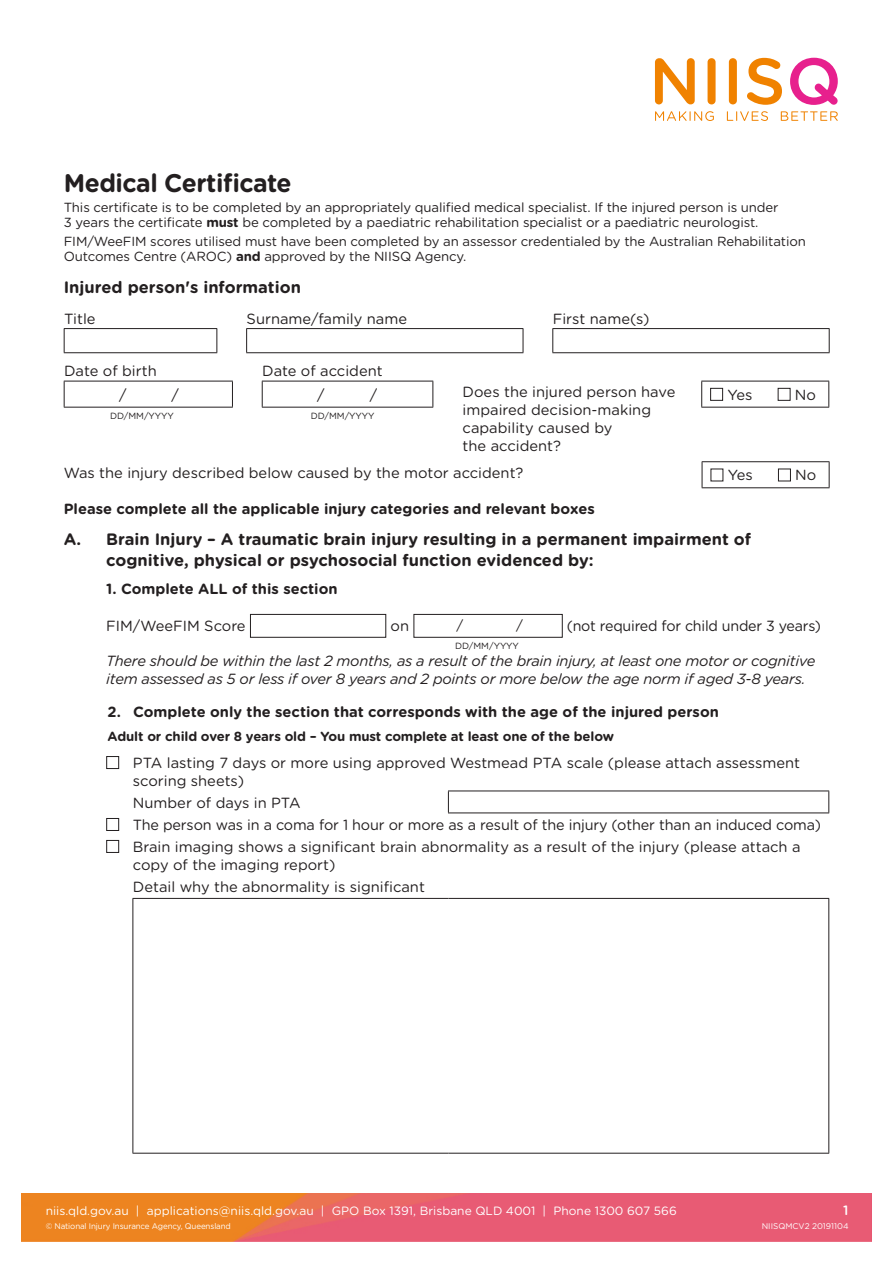
<style>
.page{position:relative;width:893px;height:1263px;background:#fff}
.page>*{position:absolute;margin:0;border:0;box-sizing:border-box;transform-origin:0 0}
.Heading{font:700 25.5px "Gotham Rounded";letter-spacing:-.02em;color:#231f20}
.Sub_heading_lvl_3{font:700 16.5px/21px "Gotham Rounded";color:#231f20}
.Form_Body_-_FINAL{font:14.7px/18px "Gotham Rounded";color:#231f20}
.Form_Body_-_FINAL-2{font:italic 14.7px/18px "Gotham Rounded";letter-spacing:-.02em;color:#231f20}
.Form_Body_-_FINAL-3{font:700 14.7px "Gotham Rounded";color:#231f20}
.YesNo{font:14.7px "Gotham Rounded";color:#231f20}
.Date_lines{font:14.7px "Gotham Rounded";color:#231f20}
.Date_lines-2{font:13.5px "Gotham Rounded";color:#231f20}
.t1{font:500 13.5px "Gotham Rounded";color:#fff}
.Body_copy{font:13.2px/15px "Gotham Rounded";letter-spacing:-.01em;color:#231f20}
.Body_copy-2{font:700 13.2px "Gotham Rounded";letter-spacing:-.01em;color:#231f20}
.t2{font:12px "Gotham Rounded";color:#fff}
.Subheading{font:9px "Gotham Rounded";letter-spacing:-.005em;color:#231f20}
.t3{font:8.25px "Gotham Rounded";letter-spacing:-.015em;color:#fff}
.s1{font-weight:700}
</style>
<div class="page">
<svg style="left:655px;top:58px;width:40px;height:46px"></svg>
<div style="left:708px;top:58px;width:8px;height:46px;background:#f08200;border-radius:4px"></div>
<div style="left:729px;top:58px;width:8px;height:46px;background:#f08200;border-radius:4px"></div>
<svg style="left:747px;top:58px;width:35px;height:47px"></svg>
<svg style="left:790px;top:58px;width:48px;height:47px"></svg>
<svg style="left:655px;top:111px;width:59px;height:10px"></svg>
<svg style="left:727px;top:111px;width:41px;height:10px"></svg>
<svg style="left:781px;top:111px;width:57px;height:10px"></svg>
<img style="left:21px;top:1194px;width:851px;height:48px">
<div style="left:21px;top:1202px;width:176px;height:24px;background:#ed8420"></div>
<hr style="left:64px;top:328px;width:153px;height:1px;background:#231f20">
<hr style="left:246px;top:328px;width:277px;height:1px;background:#231f20">
<hr style="left:552px;top:328px;width:278px;height:1px;background:#231f20">
<svg style="left:64px;top:329px;width:766px;height:24px"></svg>
<hr style="left:64px;top:407px;width:169px;height:1px;background:#231f20">
<hr style="left:262px;top:407px;width:171px;height:1px;background:#231f20">
<svg style="left:64px;top:381px;width:765px;height:26px"></svg>
<hr style="left:701px;top:407px;width:128px;height:1px;background:#231f20">
<div style="left:711px;top:388px;width:12px;height:12px;background:#fff"></div>
<div style="left:710px;top:388px;width:13px;height:13px;border:1px solid #231f20"></div>
<div style="left:778px;top:388px;width:12px;height:12px;background:#fff"></div>
<div style="left:778px;top:388px;width:12px;height:13px;border:1px solid #231f20"></div>
<hr style="left:702px;top:461px;width:127px;height:1px;background:#231f20">
<svg style="left:702px;top:462px;width:1px;height:25px"></svg>
<svg style="left:829px;top:462px;width:1px;height:25px"></svg>
<hr style="left:702px;top:487px;width:127px;height:1px;background:#231f20">
<div style="left:778px;top:469px;width:13px;height:12px;border:1px solid #231f20"></div>
<div style="left:250px;top:614px;width:136px;height:24px;border:1px solid #231f20"></div>
<div style="left:413px;top:614px;width:150px;height:24px;border:1px solid #231f20"></div>
<hr style="left:448px;top:812px;width:381px;height:1px;background:#231f20">
<hr style="left:132px;top:898px;width:316px;height:1px;background:#231f20">
<hr style="left:132px;top:899px;width:1px;height:254px;background:#231f20">
<hr style="left:448px;top:898px;width:381px;height:1px;background:#231f20">
<hr style="left:132px;top:1153px;width:316px;height:1px;background:#231f20">
<hr style="left:448px;top:1153px;width:381px;height:1px;background:#231f20">
<hr style="left:448px;top:790px;width:381px;height:1px;background:#231f20">
<svg style="left:448px;top:791px;width:1px;height:21px"></svg>
<svg style="left:828px;top:791px;width:1px;height:21px"></svg>
<hr style="left:828px;top:899px;width:1px;height:254px;background:#231f20">
<div style="left:106px;top:756px;width:13px;height:13px;border:1px solid #231f20"></div>
<div style="left:106px;top:818px;width:13px;height:13px;border:1px solid #231f20"></div>
<div style="left:106px;top:840px;width:13px;height:13px;border:1px solid #231f20"></div>
<p class="Heading" style="left:64px;top:165px;width:229px">Medical Certificate</p>
<p class="Body_copy" style="left:64px;top:199px;width:716px">This certificate is to be completed by an appropriately qualified medical specialist. If the injured person is under<br>3 years the certificate <span class="s1">must</span> be completed by a paediatric rehabilitation specialist or a paediatric neurologist.</p>
<p class="Body_copy" style="left:64px;top:233px;width:744px">FIM/WeeFIM scores utilised must have been completed by an assessor credentialed by the Australian Rehabilitation<br>Outcomes Centre (AROC) <span class="s1">and</span> approved by the NIISQ Agency.</p>
<p class="Sub_heading_lvl_3" style="left:64px;top:276px;width:239px">Injured person's information</p>
<p class="Form_Body_-_FINAL" style="left:64px;top:309px;width:33px">Title</p>
<p class="Form_Body_-_FINAL" style="left:247px;top:309px;width:162px">Surname/family name</p>
<p class="Form_Body_-_FINAL" style="left:553px;top:309px;width:98px">First name(s)</p>
<p class="Form_Body_-_FINAL" style="left:64px;top:361px;width:94px">Date of birth</p>
<p class="Form_Body_-_FINAL" style="left:262px;top:361px;width:122px">Date of accident</p>
<p class="Date_lines" style="left:119px;top:385px;width:9px">/</p>
<p class="Date_lines" style="left:172px;top:385px;width:9px">/</p>
<p class="Date_lines" style="left:317px;top:385px;width:9px">/</p>
<p class="Date_lines" style="left:370px;top:385px;width:9px">/</p>
<p class="Form_Body_-_FINAL" style="left:463px;top:382px;width:214px">Does the injured person have impaired decision-making capability caused by<br>the accident?</p>
<p class="YesNo" style="left:727px;top:384px;width:26px">Yes</p>
<p class="YesNo" style="left:795px;top:384px;width:23px">No</p>
<p class="Form_Body_-_FINAL" style="left:64px;top:463px;width:461px">Was the injury described below caused by the motor accident?</p>
<p class="YesNo" style="left:728px;top:465px;width:26px">Yes</p>
<p class="YesNo" style="left:795px;top:465px;width:23px">No</p>
<p class="Form_Body_-_FINAL-3" style="left:64px;top:498px;width:532px">Please complete all the applicable injury categories and relevant boxes</p>
<p class="Sub_heading_lvl_3" style="left:64px;top:528px;width:19px">A.</p>
<p class="Sub_heading_lvl_3" style="left:106px;top:528px;width:646px">Brain Injury – A traumatic brain injury resulting in a permanent impairment of cognitive, physical or psychosocial function evidenced by:</p>
<p class="Form_Body_-_FINAL-3" style="left:106px;top:578px;width:233px">1. Complete ALL of this section</p>
<p class="Form_Body_-_FINAL" style="left:106px;top:616px;width:141px">FIM/WeeFIM Score</p>
<p class="Form_Body_-_FINAL" style="left:391px;top:616px;width:20px">on</p>
<p class="Form_Body_-_FINAL" style="left:567px;top:616px;width:256px">(not required for child under 3 years)</p>
<p class="Form_Body_-_FINAL-2" style="left:106px;top:651px;width:711px">There should be within the last 2 months, as a result of the brain injury, at least one motor or cognitive item assessed as 5 or less if over 8 years and 2 points or more below the age norm if aged 3-8 years.</p>
<p class="Form_Body_-_FINAL-3" style="left:108px;top:701px;width:613px">2. Complete only the section that corresponds with the age of the injured person</p>
<p class="Body_copy-2" style="left:108px;top:726px;width:508px">Adult or child over 8 years old – You must complete at least one of the below</p>
<p class="Form_Body_-_FINAL" style="left:133px;top:753px;width:669px">PTA lasting 7 days or more using approved Westmead PTA scale (please attach assessment scoring sheets)</p>
<p class="Form_Body_-_FINAL" style="left:133px;top:793px;width:169px">Number of days in PTA</p>
<p class="Form_Body_-_FINAL" style="left:133px;top:815px;width:690px">The person was in a coma for 1 hour or more as a result of the injury (other than an induced coma)</p>
<p class="Form_Body_-_FINAL" style="left:133px;top:837px;width:669px">Brain imaging shows a significant brain abnormality as a result of the injury (please attach a copy of the imaging report)</p>
<p class="Form_Body_-_FINAL" style="left:133px;top:877px;width:294px">Detail why the abnormality is significant</p>
<p class="Subheading" style="left:110px;top:410px;width:65px">DD/MM/YYYY</p>
<p class="Subheading" style="left:311px;top:410px;width:65px">DD/MM/YYYY</p>
<p class="Date_lines-2" style="left:457px;top:616px;width:8px">/</p>
<p class="Date_lines-2" style="left:516px;top:616px;width:8px">/</p>
<p class="Subheading" style="left:455px;top:640px;width:65px">DD/MM/YYYY</p>
<p class="t2" style="left:46px;top:1203px;width:633px">niis.qld.gov.au | applications@niis.qld.gov.au | GPO Box 1391, Brisbane QLD 4001 | Phone 1300 607 566</p>
<p class="t1" style="left:843px;top:1201px;width:7px">1</p>
<p class="t3" style="left:46px;top:1220px;width:187px">© National Injury Insurance Agency, Queensland</p>
<p class="t3" style="left:762px;top:1220px;width:88px">NIISQMCV2 20191104</p>
</div>
